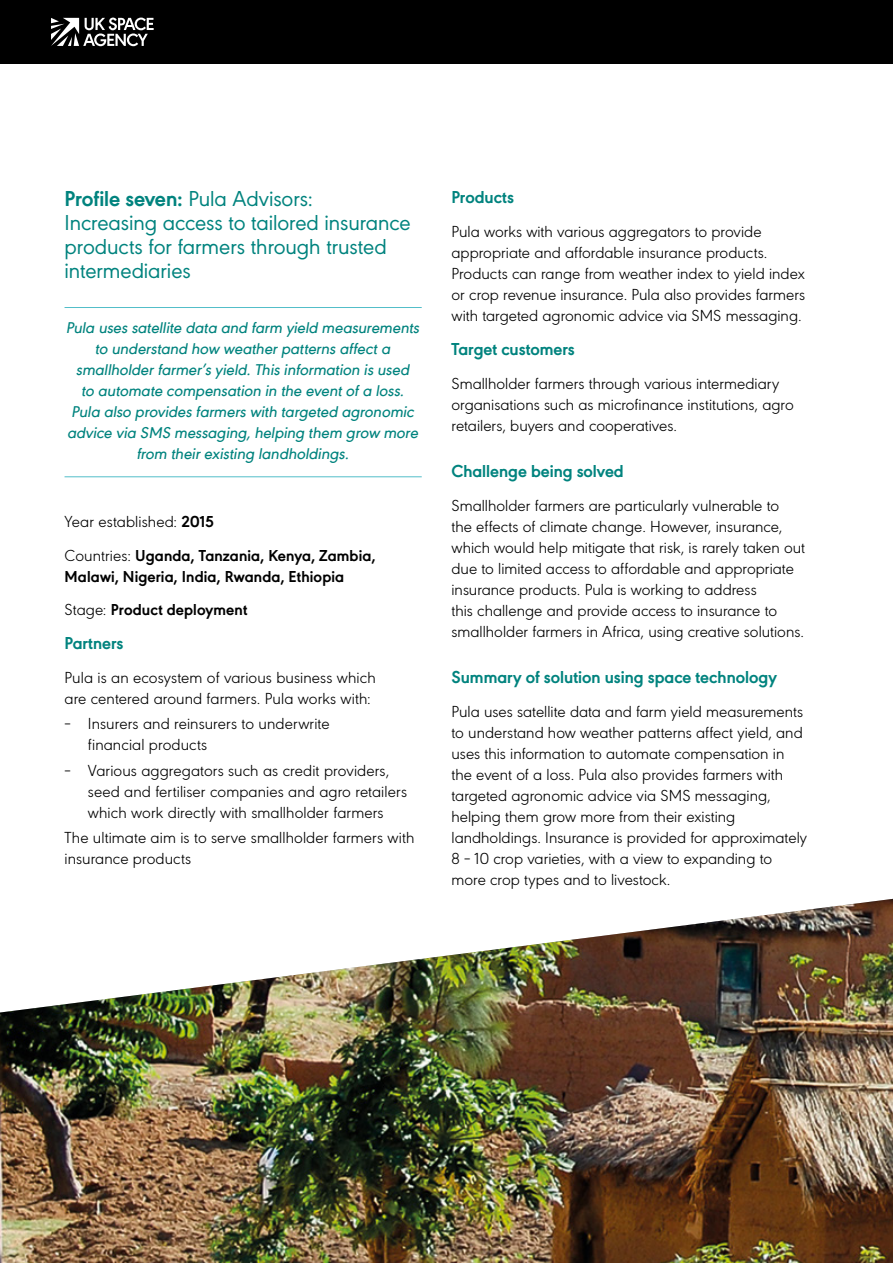
<style>
.page{position:relative;width:893px;height:1263px;background:#fff}
.page>*{position:absolute;margin:0;border:0;box-sizing:border-box;transform-origin:0 0}
.H2_-_subtitles{font:22.5px/24px "URW Geometric";letter-spacing:-.005em;color:#00837e}
.Body_copy{font:700 18px "URW Geometric";color:#00837e}
.Sub_sub_heading{font:700 18px "URW Geometric";color:#00837e}
.Body_copy-2{font:300 16.5px/21px "URW Geometric";color:#000}
.t1{font:italic 500 16.5px/21px "URW Geometric";color:#00837e;text-align:center}
.Body_copy-3{font:700 16.5px/21px "URW Geometric";letter-spacing:.005em;color:#000}
.s1{font-weight:700}
.s2{font-weight:300}
</style>
<div class="page">
<div style="left:0;top:0;width:893px;height:64px;background:#000"></div>
<svg style="left:51px;top:18px;width:103px;height:28px"></svg>
<hr style="left:65px;top:307px;width:357px;height:1px;background:#52bec9">
<hr style="left:65px;top:476px;width:357px;height:1px;background:#52bec9">
<img style="left:0;top:899px;width:893px;height:364px">
<p class="H2_-_subtitles" style="left:65px;top:185px;width:348px"><span class="s1">Profile seven:</span> Pula Advisors:<br>Increasing access to tailored insurance products for farmers through trusted intermediaries</p>
<p class="t1" style="left:66px;top:316px;width:355px">Pula uses satellite data and farm yield measurements to understand how weather patterns affect a smallholder farmer’s yield. This information is used<br>to automate compensation in the event of a loss.<br>Pula also provides farmers with targeted agronomic advice via SMS messaging, helping them grow more from their existing landholdings.</p>
<p class="Body_copy-2" style="left:65px;top:510px;width:151px">Year established: <span class="s1">2015</span></p>
<p class="Body_copy-3" style="left:65px;top:544px;width:313px"><span class="s2">Countries:</span> Uganda, Tanzania, Kenya, Zambia,<br>Malawi, Nigeria, India, Rwanda, Ethiopia</p>
<p class="Body_copy-3" style="left:65px;top:598px;width:184px"><span class="s2">Stage:</span> Product deployment</p>
<p class="Sub_sub_heading" style="left:65px;top:630px;width:61px">Partners</p>
<p class="Body_copy-2" style="left:65px;top:666px;width:313px">Pula is an ecosystem of various business which are centered around farmers. Pula works with:</p>
<p class="Body_copy-2" style="left:88px;top:712px;width:243px;text-indent:-23px">– Insurers and reinsurers to underwrite financial products</p>
<p class="Body_copy-2" style="left:88px;top:758px;width:321px;text-indent:-23px">– Various aggregators such as credit providers, seed and fertiliser companies and agro retailers which work directly with smallholder farmers</p>
<p class="Body_copy-2" style="left:65px;top:825px;width:351px">The ultimate aim is to serve smallholder farmers with insurance products</p>
<p class="Sub_sub_heading" style="left:451px;top:184px;width:64px">Products</p>
<p class="Body_copy-2" style="left:451px;top:220px;width:355px">Pula works with various aggregators to provide appropriate and affordable insurance products.<br>Products can range from weather index to yield index or crop revenue insurance. Pula also provides farmers with targeted agronomic advice via SMS messaging.</p>
<p class="Body_copy" style="left:451px;top:335px;width:125px">Target customers</p>
<p class="Body_copy-2" style="left:451px;top:371px;width:344px">Smallholder farmers through various intermediary organisations such as microfinance institutions, agro retailers, buyers and cooperatives.</p>
<p class="Sub_sub_heading" style="left:451px;top:458px;width:174px">Challenge being solved</p>
<p class="Body_copy-2" style="left:451px;top:494px;width:355px">Smallholder farmers are particularly vulnerable to<br>the effects of climate change. However, insurance, which would help mitigate that risk, is rarely taken out due to limited access to affordable and appropriate insurance products. Pula is working to address<br>this challenge and provide access to insurance to smallholder farmers in Africa, using creative solutions.</p>
<p class="Body_copy" style="left:451px;top:664px;width:327px">Summary of solution using space technology</p>
<p class="Body_copy-2" style="left:451px;top:700px;width:357px">Pula uses satellite data and farm yield measurements to understand how weather patterns affect yield, and uses this information to automate compensation in the event of a loss. Pula also provides farmers with targeted agronomic advice via SMS messaging, helping them grow more from their existing landholdings. Insurance is provided for approximately 8 – 10 crop varieties, with a view to expanding to more crop types and to livestock.</p>
</div>
